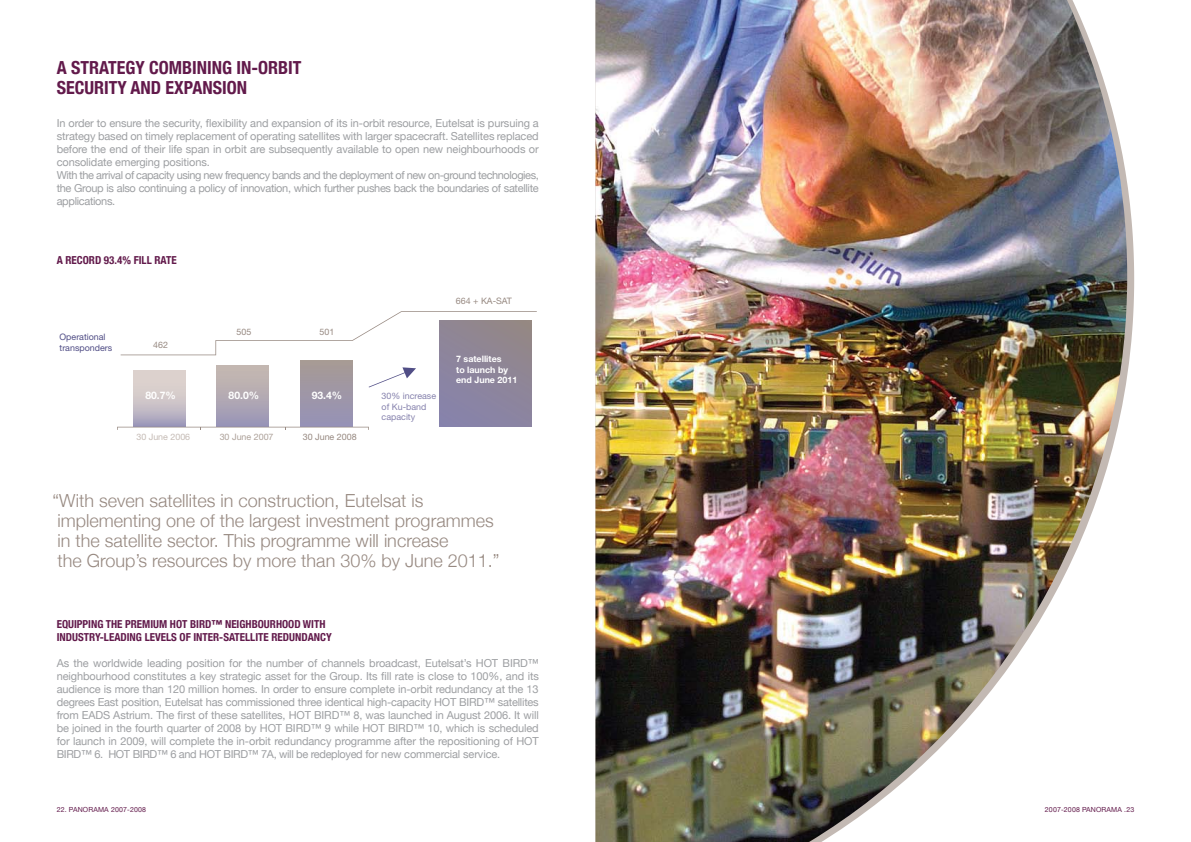
<style>
.page{position:relative;width:1191px;height:842px;background:#fff}
.page>*{position:absolute;margin:0;border:0;box-sizing:border-box;transform-origin:0 0}
.t1{font:300 18px/20px "Helvetica Neue";color:#978981}
.t2{font:700 condensed 18px/20px "Helvetica Neue";color:#621a4b}
.t3{font:11px/13px "Helvetica Neue";letter-spacing:-.01em;color:#9d9fa2}
.t4{font:700 condensed 11px/13px "Helvetica Neue";color:#621a4b}
.t5{font:700 10.4px "Helvetica Neue";color:#fff}
.t6{font:700 8.9px/10.7px "Helvetica Neue";color:#fff}
.t7{font:8.9px "Helvetica Neue";color:#978981}
.t8{font:8.9px/10.7px "Helvetica Neue";color:#8682ad}
.t9{font:8.9px/10.7px "Helvetica Neue";color:#514e86}
.t10{font:8.9px "Helvetica Neue";color:#c5bbb5}
.t11{font:8.9px "Helvetica Neue";color:#ada199}
.t12{font:7px "Helvetica Neue";letter-spacing:.02em;color:#621a4b}
</style>
<div class="page">
<img style="left:595px;top:0;width:532px;height:842px">
<svg style="left:133px;top:370px;width:52px;height:56px;background:#cac1c7"></svg>
<div style="left:217px;top:366px;width:52px;height:60px;background:linear-gradient(to bottom,#c9bbb0,#9c97b7)"></div>
<div style="left:300px;top:360px;width:52px;height:66px;background:linear-gradient(to bottom,#a79a94,#9692b6)"></div>
<div style="left:439px;top:320px;width:92px;height:106px;background:#8c849f"></div>
<svg style="left:117px;top:427px;width:252px;height:3px"></svg>
<svg style="left:369px;top:367px;width:47px;height:20px"></svg>
<svg style="left:121px;top:311px;width:416px;height:44px"></svg>
<h1 class="t2" style="left:57px;top:57px;width:246px">A STRATEGY COMBINING IN-ORBIT<br>SECURITY AND EXPANSION</h1>
<p class="t3" style="left:57px;top:116px;width:483px">In order to ensure the security, flexibility and expansion of its in-orbit resource, Eutelsat is pursuing a strategy based on timely replacement of operating satellites with larger spacecraft. Satellites replaced before the end of their life span in orbit are subsequently available to open new neighbourhoods or consolidate emerging positions.<br>With the arrival of capacity using new frequency bands and the deployment of new on-ground technologies, the Group is also continuing a policy of innovation, which further pushes back the boundaries of satellite applications.</p>
<p class="t4" style="left:57px;top:253px;width:121px">A RECORD 93.4% FILL RATE</p>
<p class="t9" style="left:60px;top:332px;width:54px">Operational transponders</p>
<p class="t7" style="left:153px;top:340px;width:16px">462</p>
<p class="t5" style="left:145px;top:389px;width:32px">80.7%</p>
<p class="t7" style="left:236px;top:327px;width:16px">505</p>
<p class="t7" style="left:319px;top:327px;width:16px">501</p>
<p class="t5" style="left:229px;top:389px;width:32px">80.0%</p>
<p class="t5" style="left:312px;top:389px;width:32px">93.4%</p>
<p class="t10" style="left:136px;top:432px;width:55px">30 June 2006</p>
<p class="t11" style="left:220px;top:432px;width:55px">30 June 2007</p>
<p class="t7" style="left:303px;top:432px;width:55px">30 June 2008</p>
<p class="t7" style="left:456px;top:296px;width:58px">664 + KA-SAT</p>
<p class="t8" style="left:382px;top:390px;width:56px">30% increase of Ku-band capacity</p>
<p class="t6" style="left:456px;top:353px;width:63px">7 satellites<br>to launch by end June 2011</p>
<h1 class="t1" style="left:52px;top:490px;width:448px">“With seven satellites in construction, Eutelsat is implementing one of the largest investment programmes in the satellite sector. This programme will increase<br>the Group’s resources by more than 30% by June 2011.”</h1>
<p class="t4" style="left:57px;top:617px;width:276px">EQUIPPING THE PREMIUM HOT BIRD™ NEIGHBOURHOOD WITH<br>INDUSTRY-LEADING LEVELS OF INTER-SATELLITE REDUNDANCY</p>
<p class="t3" style="left:57px;top:656px;width:483px;text-align:justify">As the worldwide leading position for the number of channels broadcast, Eutelsat’s HOT BIRD™ neighbourhood constitutes a key strategic asset for the Group. Its fill rate is close to 100%, and its audience is more than 120 million homes. In order to ensure complete in-orbit redundancy at the 13 degrees East position, Eutelsat has commissioned three identical high-capacity HOT BIRD™ satellites from EADS Astrium. The first of these satellites, HOT BIRD™ 8, was launched in August 2006. It will be joined in the fourth quarter of 2008 by HOT BIRD™ 9 while HOT BIRD™ 10, which is scheduled for launch in 2009, will complete the in-orbit redundancy programme after the repositioning of HOT BIRD™ 6. HOT BIRD™ 6 and HOT BIRD™ 7A, will be redeployed for new commercial service.</p>
<p class="t12" style="left:57px;top:805px;width:91px">22. PANORAMA 2007-2008</p>
<p class="t12" style="left:1045px;top:805px;width:91px">2007-2008 PANORAMA .23</p>
</div>
